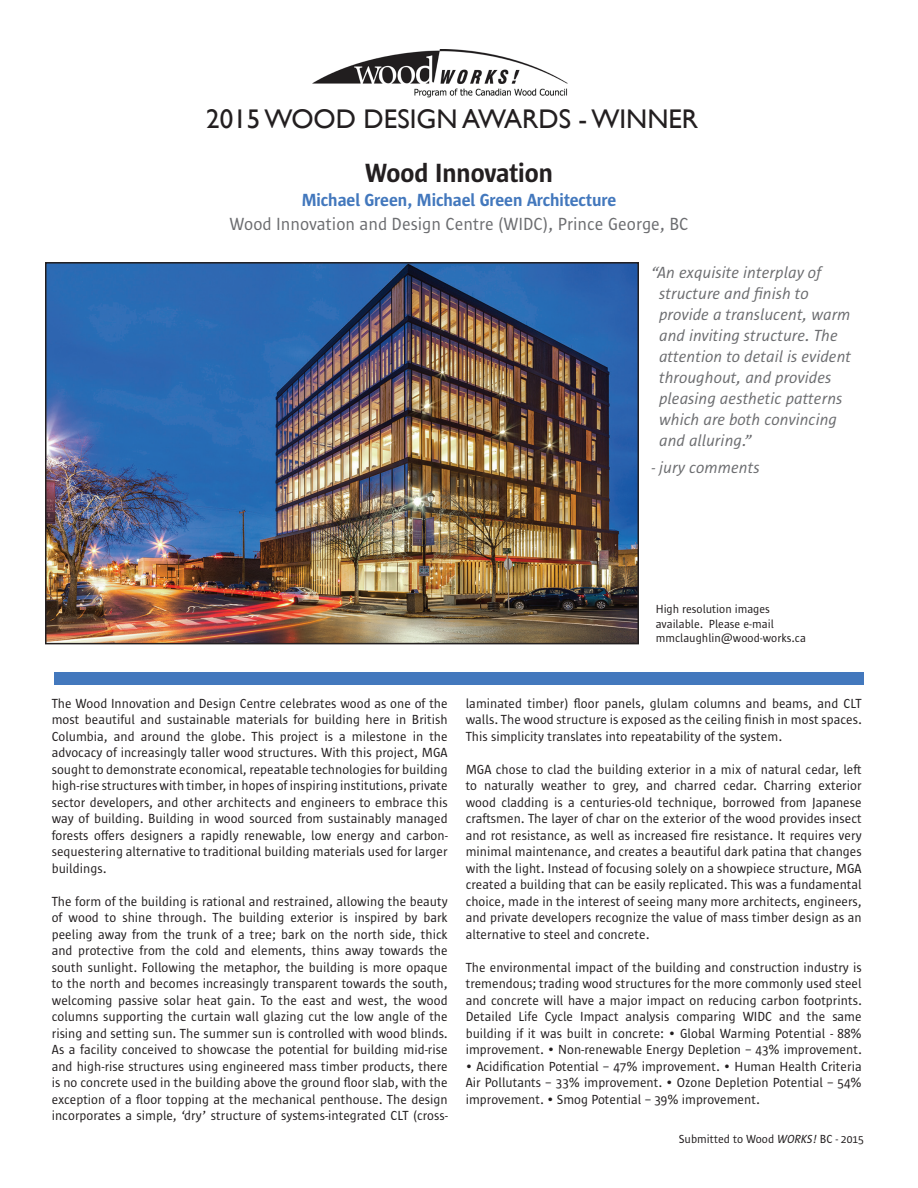
<style>
.page{position:relative;width:918px;height:1188px;background:#fff}
.page>*{position:absolute;margin:0;border:0;box-sizing:border-box;transform-origin:0 0}
.t1{font:27px "Gill Sans";color:#231f20}
.t2{font:600 27px "Sun Sans";color:#231f20}
.t3{font:18px "Sun Sans";color:#6c6d70}
.t4{font:600 18px "Sun Sans";color:#4378bd}
.t5{font:italic 16.5px/21px "Sun Sans";color:#6c6d70}
.t6{font:13.5px/16.5px "Sun Sans";color:#231f20;text-align:justify}
.t7{font:12px/14.4px "Sun Sans";color:#231f20}
.s1{font-style:italic}
</style>
<div class="page">
<img style="left:313px;top:50px;width:255px;height:47px">
<img style="left:48px;top:265px;width:588px;height:376px">
<div style="left:45px;top:262px;width:594px;height:382px;border:2px solid #231f20"></div>
<div style="left:54px;top:672px;width:810px;height:12px;background:#4378bd"></div>
<h1 class="t1" style="left:206px;top:103px;width:494px">2015 WOOD DESIGN AWARDS - WINNER</h1>
<h1 class="t2" style="left:365px;top:159px;width:189px">Wood Innovation</h1>
<h2 class="t4" style="left:302px;top:191px;width:316px">Michael Green, Michael Green Architecture</h2>
<h2 class="t3" style="left:230px;top:215px;width:460px">Wood Innovation and Design Centre (WIDC), Prince George, BC</h2>
<p class="t5" style="left:659px;top:262px;width:194px;text-indent:-8px">“An exquisite interplay of structure and finish to provide a translucent, warm and inviting structure. The attention to detail is evident throughout, and provides pleasing aesthetic patterns which are both convincing and alluring.”</p>
<p class="t5" style="left:652px;top:457px;width:110px">- jury comments</p>
<p class="t7" style="left:656px;top:602px;width:152px">High resolution images available. Please e-mail mmclaughlin@wood-works.ca</p>
<p class="t6" style="left:52px;top:695px;width:398px">The Wood Innovation and Design Centre celebrates wood as one of the most beautiful and sustainable materials for building here in British Columbia, and around the globe. This project is a milestone in the advocacy of increasingly taller wood structures. With this project, MGA sought to demonstrate economical, repeatable technologies for building high-rise structures with timber, in hopes of inspiring institutions, private sector developers, and other architects and engineers to embrace this way of building. Building in wood sourced from sustainably managed forests offers designers a rapidly renewable, low energy and carbon&shy;sequestering alternative to traditional building materials used for larger buildings.</p>
<p class="t6" style="left:52px;top:893px;width:398px">The form of the building is rational and restrained, allowing the beauty of wood to shine through. The building exterior is inspired by bark peeling away from the trunk of a tree; bark on the north side, thick and protective from the cold and elements, thins away towards the south sunlight. Following the metaphor, the building is more opaque to the north and becomes increasingly transparent towards the south, welcoming passive solar heat gain. To the east and west, the wood columns supporting the curtain wall glazing cut the low angle of the rising and setting sun. The summer sun is controlled with wood blinds.<br>As a facility conceived to showcase the potential for building mid-rise and high-rise structures using engineered mass timber products, there is no concrete used in the building above the ground floor slab, with the exception of a floor topping at the mechanical penthouse. The design incorporates a simple, ‘dry’ structure of systems-integrated CLT (cross-</p>
<p class="t6" style="left:466px;top:695px;width:398px">laminated timber) floor panels, glulam columns and beams, and CLT walls. The wood structure is exposed as the ceiling finish in most spaces.<br>This simplicity translates into repeatability of the system.</p>
<p class="t6" style="left:466px;top:761px;width:398px">MGA chose to clad the building exterior in a mix of natural cedar, left to naturally weather to grey, and charred cedar. Charring exterior wood cladding is a centuries-old technique, borrowed from Japanese craftsmen. The layer of char on the exterior of the wood provides insect and rot resistance, as well as increased fire resistance. It requires very minimal maintenance, and creates a beautiful dark patina that changes with the light. Instead of focusing solely on a showpiece structure, MGA created a building that can be easily replicated. This was a fundamental choice, made in the interest of seeing many more architects, engineers, and private developers recognize the value of mass timber design as an alternative to steel and concrete.</p>
<p class="t6" style="left:466px;top:959px;width:398px">The environmental impact of the building and construction industry is tremendous; trading wood structures for the more commonly used steel and concrete will have a major impact on reducing carbon footprints.<br>Detailed Life Cycle Impact analysis comparing WIDC and the same building if it was built in concrete: • Global Warming Potential - 88% improvement. • Non-renewable Energy Depletion – 43% improvement.</p>
<p class="t6" style="left:466px;top:1058px;width:398px">• Acidification Potential – 47% improvement. • Human Health Criteria Air Pollutants – 33% improvement. • Ozone Depletion Potential – 54% improvement. • Smog Potential – 39% improvement.</p>
<p class="t7" style="left:679px;top:1132px;width:187px">Submitted to Wood <span class="s1">WORKS!</span> BC - 2015</p>
</div>
